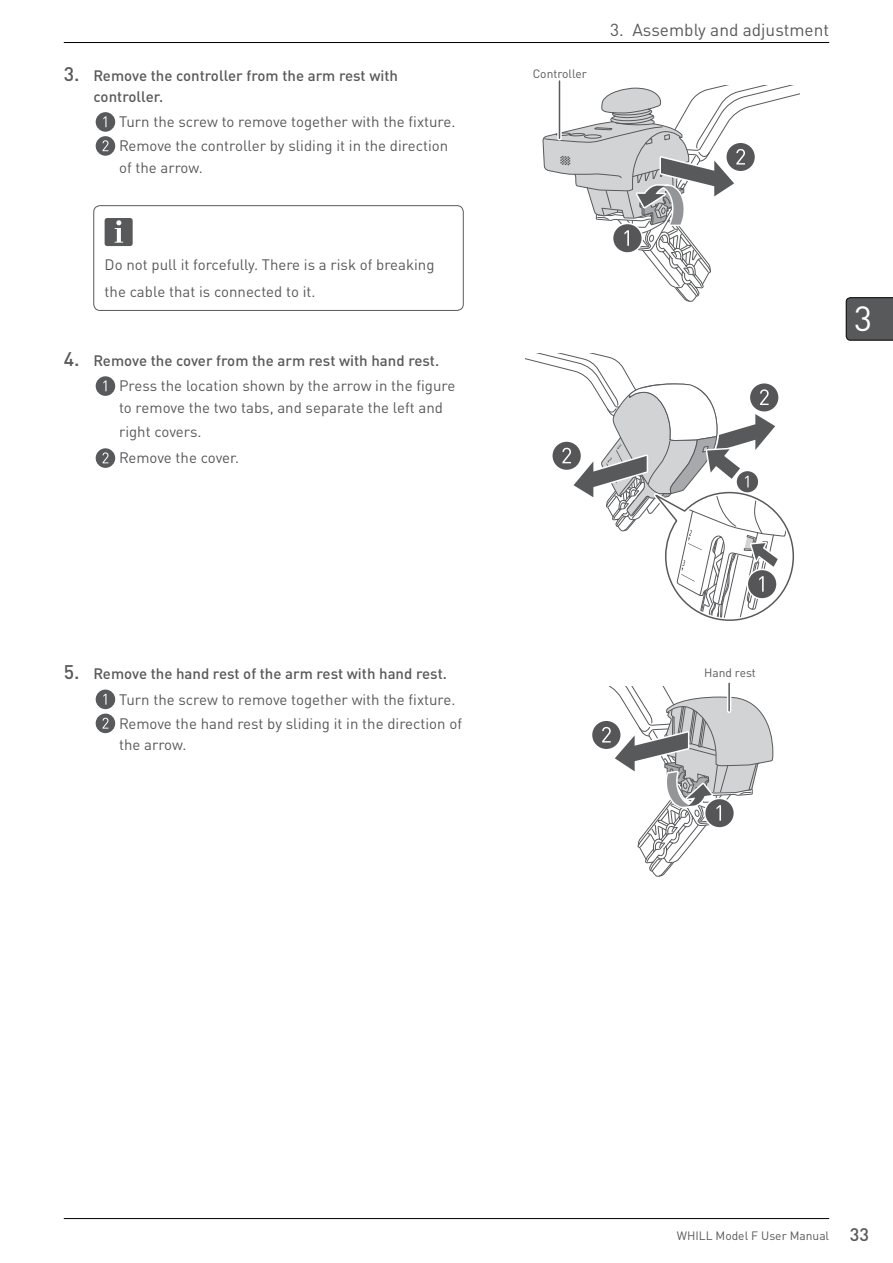
<style>
.page{position:relative;width:893px;height:1263px;background:#fff}
.page>*{position:absolute;margin:0;border:0;box-sizing:border-box;transform-origin:0 0}
.t1{font:34.5px "DIN Pro";color:#fff}
.t2{font:17.25px "DIN Pro";color:#58595b}
.t3{font:15px/24px "DIN Pro";color:#58595b}
.t4{font:500 15px/21px "DIN Pro";color:#58595b}
.t5{font:12px "DIN Pro";color:#58595b}
.s1{font-size:19.5px}
.s2{font-weight:500;font-size:19.5px}
.s3{font-weight:500}
.s4{font-weight:500;font-size:18px}
</style>
<div class="page">
<hr style="left:64px;top:1218px;width:765px;height:1px;background:#000">
<hr style="left:64px;top:42px;width:765px;height:1px;background:#000">
<svg style="left:846px;top:297px;width:47px;height:44px;background:#545557"></svg>
<div style="left:96px;top:112px;width:19px;height:20px;background:#58595b;border-radius:50%"></div>
<svg style="left:103px;top:116px;width:3px;height:11px"></svg>
<div style="left:96px;top:136px;width:19px;height:20px;background:#58595b;border-radius:50%"></div>
<svg style="left:103px;top:140px;width:5px;height:11px"></svg>
<div style="left:105px;top:218px;width:28px;height:28px;background:#58595b;border-radius:3px"></div>
<svg style="left:115px;top:220px;width:8px;height:23px"></svg>
<div style="left:94px;top:205px;width:369px;height:106px;border:1px solid #58595b;border-radius:6px"></div>
<svg style="left:542px;top:86px;width:258px;height:216px"></svg>
<div style="left:557px;top:81px;width:5px;height:57px;background:#d4d4d5"></div>
<hr style="left:559px;top:81px;width:1px;height:57px;background:#58595b">
<div style="left:96px;top:376px;width:19px;height:20px;background:#58595b;border-radius:50%"></div>
<svg style="left:103px;top:380px;width:3px;height:11px"></svg>
<div style="left:96px;top:448px;width:19px;height:20px;background:#58595b;border-radius:50%"></div>
<svg style="left:103px;top:452px;width:5px;height:11px"></svg>
<svg style="left:525px;top:353px;width:269px;height:268px"></svg>
<div style="left:96px;top:689px;width:19px;height:20px;background:#58595b;border-radius:50%"></div>
<svg style="left:103px;top:694px;width:3px;height:11px"></svg>
<div style="left:96px;top:713px;width:19px;height:20px;background:#58595b;border-radius:50%"></div>
<svg style="left:103px;top:718px;width:5px;height:11px"></svg>
<svg style="left:592px;top:682px;width:182px;height:195px"></svg>
<hr style="left:727px;top:683px;width:4px;height:28px;background:#fff">
<hr style="left:728px;top:683px;width:2px;height:28px;background:#58595b">
<p class="t4" style="left:94px;top:64px;width:306px;text-indent:-30px"><span class="s1">3.</span> Remove the controller from the arm rest with controller.</p>
<p class="t3" style="left:119px;top:109px;width:338px">Turn the screw to remove together with the fixture.<br>Remove the controller by sliding it in the direction</p>
<p class="t3" style="left:119px;top:155px;width:85px">of the arrow.</p>
<p class="t3" style="left:105px;top:250px;width:331px;line-height:27px">Do not pull it forcefully. There is a risk of breaking the cable that is connected to it.</p>
<p class="t3" style="left:119px;top:347px;width:338px;line-height:25.3px;text-indent:-55px"><span class="s2">4.</span> <span class="s3">Remove the cover from the arm rest with hand rest.<br></span>Press the location shown by the arrow in the figure</p>
<p class="t3" style="left:119px;top:395px;width:325px">to remove the two tabs, and separate the left and right covers.</p>
<p class="t3" style="left:119px;top:445px;width:122px">Remove the cover.</p>
<p class="t5" style="left:533px;top:65px;width:56px">Controller</p>
<p class="t2" style="left:610px;top:17px;width:221px">3. Assembly and adjustment</p>
<h1 class="t1" style="left:854px;top:292px;width:20px">3</h1>
<p class="t3" style="left:119px;top:660px;width:338px;line-height:25.3px;text-indent:-55px"><span class="s2">5.</span> <span class="s3">Remove the hand rest of the arm rest with hand rest.<br></span>Turn the screw to remove together with the fixture.</p>
<p class="t3" style="left:119px;top:711px;width:344px;line-height:21.8px">Remove the hand rest by sliding it in the direction of the arrow.</p>
<p class="t5" style="left:704px;top:663px;width:53px">Hand rest</p>
<p class="t5" style="left:677px;top:1226px;width:194px">WHILL Model F User Manual <span class="s4">33</span></p>
</div>
